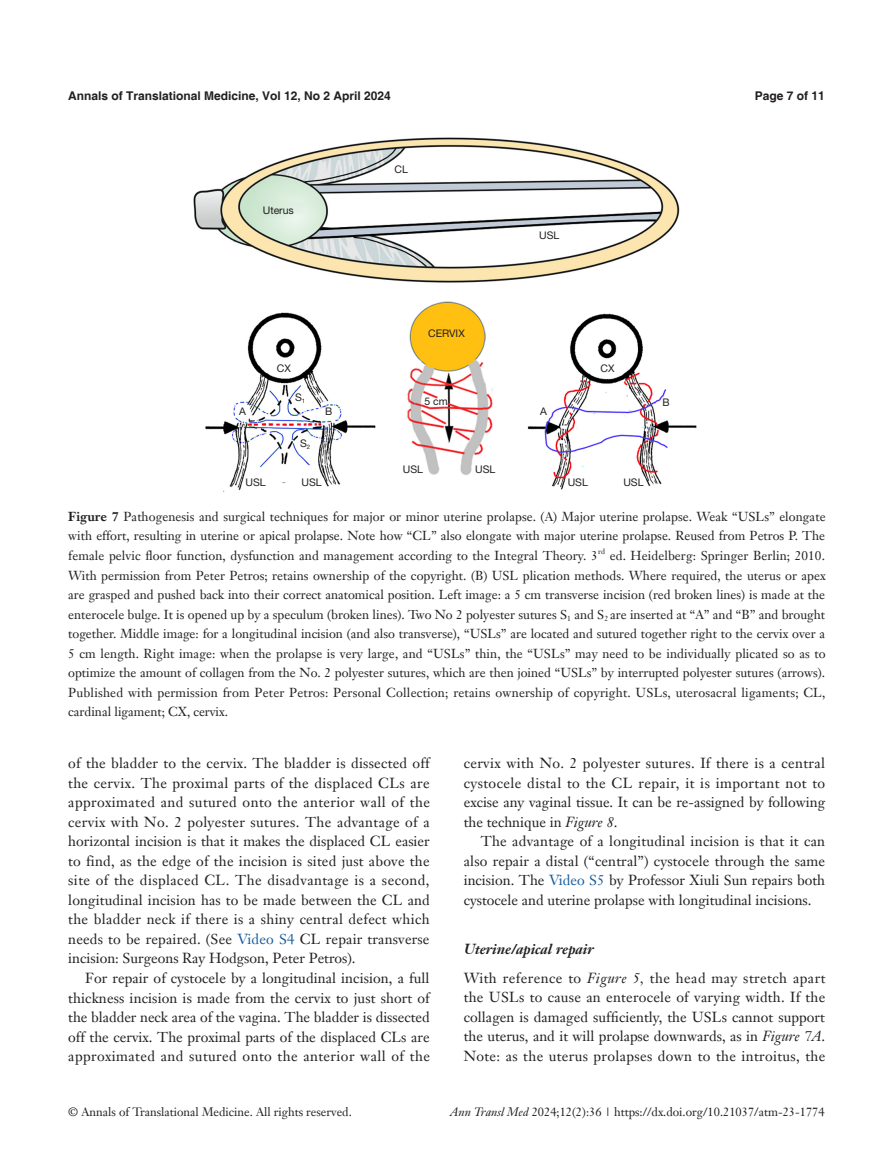
<style>
.page{position:relative;width:893px;height:1170px;background:#fff}
.page>*{position:absolute;margin:0;border:0;box-sizing:border-box;transform-origin:0 0}
.t1{font:14.25px/19.5px "Janson Text LT";color:#231f20;text-align:justify}
.t2{font:14.25px/29.2px "Janson Text LT";letter-spacing:.03em;color:#231f20}
.t3{font:12.75px/19.5px "Janson Text LT";letter-spacing:.01em;color:#231f20;text-align:justify}
.t4{font:12px "Janson Text LT";color:#231f20}
.t5{font:700 12px "Helvetica";color:#231f20}
.t6{font:10.5px "Helvetica Neue LT Pro";color:#231f20}
.t7{font:7.5px "Janson Text LT";color:#231f20}
.s1{font-weight:700}
.s2{color:#175d9e}
.s3{font-style:italic}
.s4{font-weight:700;font-style:italic}
</style>
<div class="page">
<img style="left:193px;top:137px;width:504px;height:356px">
<p class="t5" style="left:68px;top:88px;width:324px">Annals of Translational Medicine, Vol 12, No 2 April 2024</p>
<p class="t5" style="left:755px;top:88px;width:72px">Page 7 of 11</p>
<p class="t6" style="left:263px;top:203px;width:33px">Uterus</p>
<p class="t6" style="left:395px;top:163px;width:15px">CL</p>
<p class="t6" style="left:428px;top:327px;width:38px">CERVIX</p>
<p class="t6" style="left:539px;top:228px;width:22px">USL</p>
<p class="t6" style="left:277px;top:362px;width:15px">CX</p>
<p class="t6" style="left:601px;top:362px;width:15px">CX</p>
<p class="t6" style="left:295px;top:390px;width:12px">S<sub>1</sub></p>
<p class="t6" style="left:300px;top:436px;width:12px">S<sub>2</sub></p>
<p class="t6" style="left:424px;top:394px;width:25px">5 cm</p>
<p class="t6" style="left:239px;top:405px;width:8px">A</p>
<p class="t6" style="left:325px;top:405px;width:9px">B</p>
<p class="t6" style="left:540px;top:405px;width:8px">A</p>
<p class="t6" style="left:246px;top:475px;width:22px">USL</p>
<p class="t6" style="left:301px;top:475px;width:22px">USL</p>
<p class="t6" style="left:403px;top:462px;width:22px">USL</p>
<p class="t6" style="left:475px;top:462px;width:22px">USL</p>
<p class="t6" style="left:568px;top:475px;width:22px">USL</p>
<p class="t6" style="left:623px;top:475px;width:22px">USL</p>
<p class="t6" style="left:662px;top:396px;width:9px">B</p>
<p class="t3" style="left:68px;top:506px;width:759px"><span class="s1">Figure 7</span> Pathogenesis and surgical techniques for major or minor uterine prolapse. (A) Major uterine prolapse. Weak “USLs” elongate with effort, resulting in uterine or apical prolapse. Note how “CL” also elongate with major uterine prolapse. Reused from Petros P. The female pelvic floor function, dysfunction and management according to the Integral Theory. 3</p>
<p class="t7" style="left:598px;top:546px;width:8px">rd</p>
<p class="t3" style="left:68px;top:545px;width:759px;text-indent:541px">ed. Heidelberg: Springer Berlin; 2010.<br>With permission from Peter Petros; retains ownership of the copyright. (B) USL plication methods. Where required, the uterus or apex are grasped and pushed back into their correct anatomical position. Left image: a 5 cm transverse incision (red broken lines) is made at the enterocele bulge. It is opened up by a speculum (broken lines). Two No 2 polyester sutures S<sub>1</sub> and S<sub>2</sub> are inserted at “A” and “B” and brought together. Middle image: for a longitudinal incision (and also transverse), “USLs” are located and sutured together right to the cervix over a 5 cm length. Right image: when the prolapse is very large, and “USLs” thin, the “USLs” may need to be individually plicated so as to optimize the amount of collagen from the No. 2 polyester sutures, which are then joined “USLs” by interrupted polyester sutures (arrows).<br>Published with permission from Peter Petros: Personal Collection; retains ownership of copyright. USLs, uterosacral ligaments; CL, cardinal ligament; CX, cervix.</p>
<p class="t1" style="left:68px;top:753px;width:363px">of the bladder to the cervix. The bladder is dissected off the cervix. The proximal parts of the displaced CLs are approximated and sutured onto the anterior wall of the cervix with No. 2 polyester sutures. The advantage of a horizontal incision is that it makes the displaced CL easier to find, as the edge of the incision is sited just above the site of the displaced CL. The disadvantage is a second, longitudinal incision has to be made between the CL and the bladder neck if there is a shiny central defect which needs to be repaired. (See <span class="s2">Video S4</span> CL repair transverse incision: Surgeons Ray Hodgson, Peter Petros).</p>
<p class="t1" style="left:68px;top:968px;width:363px;text-indent:17px">For repair of cystocele by a longitudinal incision, a full thickness incision is made from the cervix to just short of the bladder neck area of the vagina. The bladder is dissected off the cervix. The proximal parts of the displaced CLs are approximated and sutured onto the anterior wall of the</p>
<p class="t1" style="left:464px;top:753px;width:363px">cervix with No. 2 polyester sutures. If there is a central cystocele distal to the CL repair, it is important not to excise any vaginal tissue. It can be re-assigned by following the technique in <span class="s3">Figure 8</span>.</p>
<p class="t1" style="left:464px;top:831px;width:363px;text-indent:17px">The advantage of a longitudinal incision is that it can also repair a distal (“central”) cystocele through the same incision. The <span class="s2">Video S5</span> by Professor Xiuli Sun repairs both cystocele and uterine prolapse with longitudinal incisions.</p>
<p class="t2" style="left:464px;top:933px;width:363px"><span class="s4">Uterine/apical repair<br></span>With reference to <span class="s3">Figure 5,</span> the head may stretch apart</p>
<p class="t1" style="left:464px;top:987px;width:363px">the USLs to cause an enterocele of varying width. If the collagen is damaged sufficiently, the USLs cannot support the uterus, and it will prolapse downwards, as in <span class="s3">Figure 7A</span>.<br>Note: as the uterus prolapses down to the introitus, the</p>
<p class="t4" style="left:68px;top:1104px;width:285px">© Annals of Translational Medicine. All rights reserved.</p>
<p class="t4" style="left:450px;top:1104px;width:376px"><span class="s3">Ann Transl Med</span> 2024;12(2):36 | https://dx.doi.org/10.21037/atm-23-1774</p>
</div>
